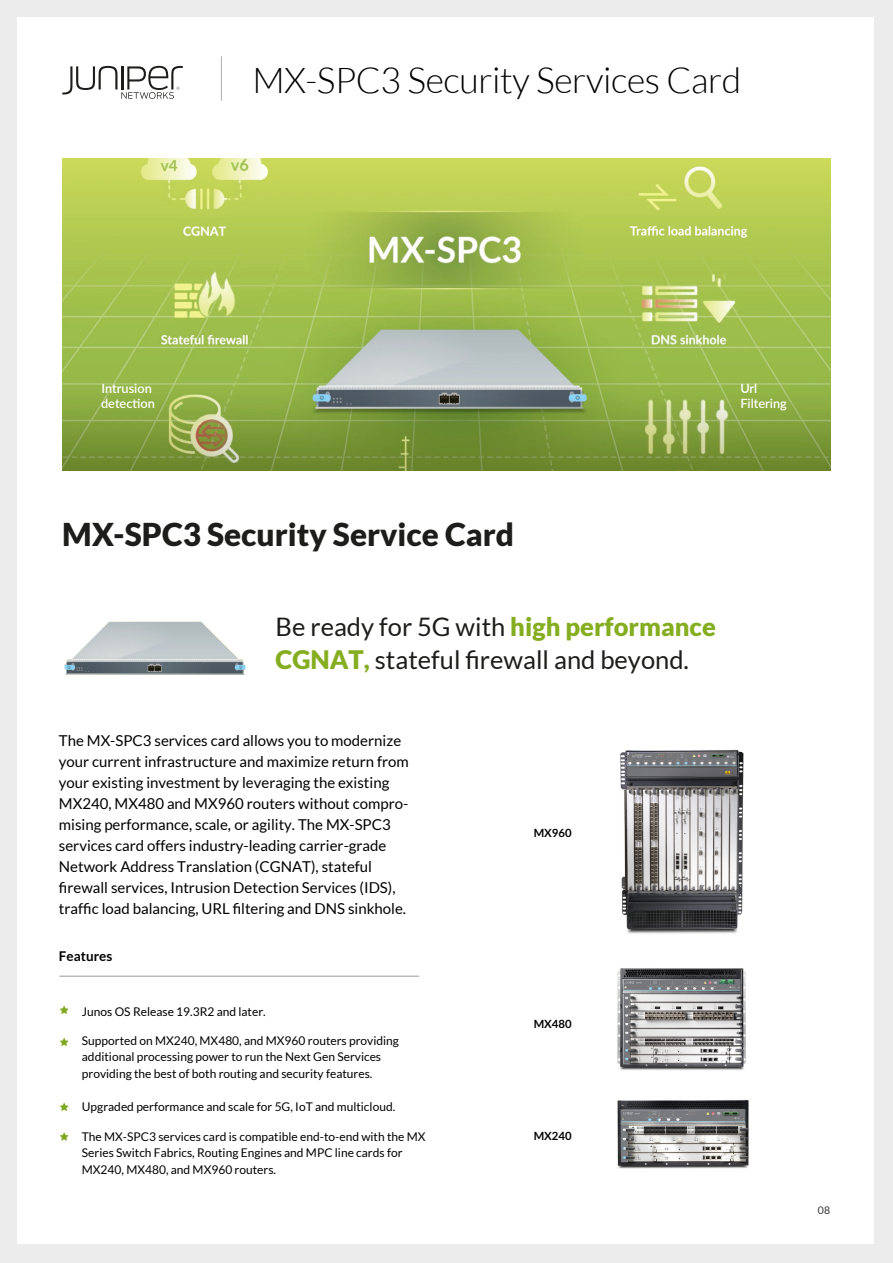
<style>
.page{position:relative;width:893px;height:1263px;background:#ececec}
.page>*{position:absolute;margin:0;border:0;box-sizing:border-box;transform-origin:0 0}
.t1{font:300 35.55px "Lato";letter-spacing:-.01em;color:#000}
.t2{font:900 31.5px "Lato";color:#1d1d1b}
.t3{font:25.5px/33px "Lato";color:#1d1d1b}
.t4{font:15px/21px "Lato";color:#000}
.t5{font:700 13.5px "Lato";color:#000}
.t6{font:600 12.75px/15.3px "Lato";color:#fff}
.t7{font:12px/16.5px "Lato";color:#000}
.t8{font:700 11.25px "Lato";color:#000}
.t9{font:10.5px "Lato";color:#333}
.s1{font-weight:900;color:#85ad20}
</style>
<div class="page">
<div style="left:17px;top:17px;width:857px;height:1227px;background:#fff"></div>
<hr style="left:221px;top:56px;width:1px;height:45px;background:#adadad">
<hr style="left:59px;top:976px;width:360px;height:1px;background:#989897">
<svg style="left:60px;top:1005px;width:9px;height:9px"></svg>
<svg style="left:60px;top:1037px;width:9px;height:9px"></svg>
<svg style="left:60px;top:1102px;width:9px;height:9px"></svg>
<svg style="left:60px;top:1132px;width:9px;height:9px"></svg>
<img style="left:62px;top:158px;width:769px;height:313px">
<svg style="left:62px;top:66px;width:121px;height:33px"></svg>
<img style="left:65px;top:622px;width:180px;height:53px">
<img style="left:617px;top:1100px;width:132px;height:69px">
<img style="left:617px;top:968px;width:129px;height:102px">
<img style="left:620px;top:749px;width:124px;height:185px">
<h1 class="t1" style="left:252px;top:61px;width:491px">MX-SPC3 Security Services Card</h1>
<p class="t6" style="left:101px;top:380px;width:55px">Intrusion detection</p>
<p class="t6" style="left:740px;top:380px;width:48px">Url<br>Filtering</p>
<h2 class="t2" style="left:62px;top:516px;width:453px">MX-SPC3 Security Service Card</h2>
<h3 class="t3" style="left:276px;top:610px;width:442px">Be ready for 5G with <span class="s1">high performance<br>CGNAT,</span> stateful firewall and beyond.</h3>
<p class="t4" style="left:59px;top:730px;width:351px">The MX-SPC3 services card allows you to modernize your current infrastructure and maximize return from your existing investment by leveraging the existing MX240, MX480 and MX960 routers without compro&shy;mising performance, scale, or agility. The MX-SPC3 services card offers industry-leading carrier-grade Network Address Translation (CGNAT), stateful firewall services, Intrusion Detection Services (IDS), traffic load balancing, URL filtering and DNS sinkhole.</p>
<p class="t5" style="left:59px;top:948px;width:55px">Features</p>
<p class="t7" style="left:82px;top:1004px;width:185px">Junos OS Release 19.3R2 and later.</p>
<p class="t7" style="left:82px;top:1032px;width:319px">Supported on MX240, MX480, and MX960 routers providing additional processing power to run the Next Gen Services providing the best of both routing and security features.</p>
<p class="t7" style="left:82px;top:1098px;width:315px">Upgraded performance and scale for 5G, IoT and multicloud.</p>
<p class="t7" style="left:82px;top:1128px;width:345px">The MX-SPC3 services card is compatible end-to-end with the MX<br>Series Switch Fabrics, Routing Engines and MPC line cards for<br>MX240, MX480, and MX960 routers.</p>
<p class="t8" style="left:534px;top:826px;width:39px">MX960</p>
<p class="t8" style="left:534px;top:1017px;width:39px">MX480</p>
<p class="t8" style="left:534px;top:1129px;width:39px">MX240</p>
<p class="t9" style="left:818px;top:1205px;width:14px">08</p>
</div>
